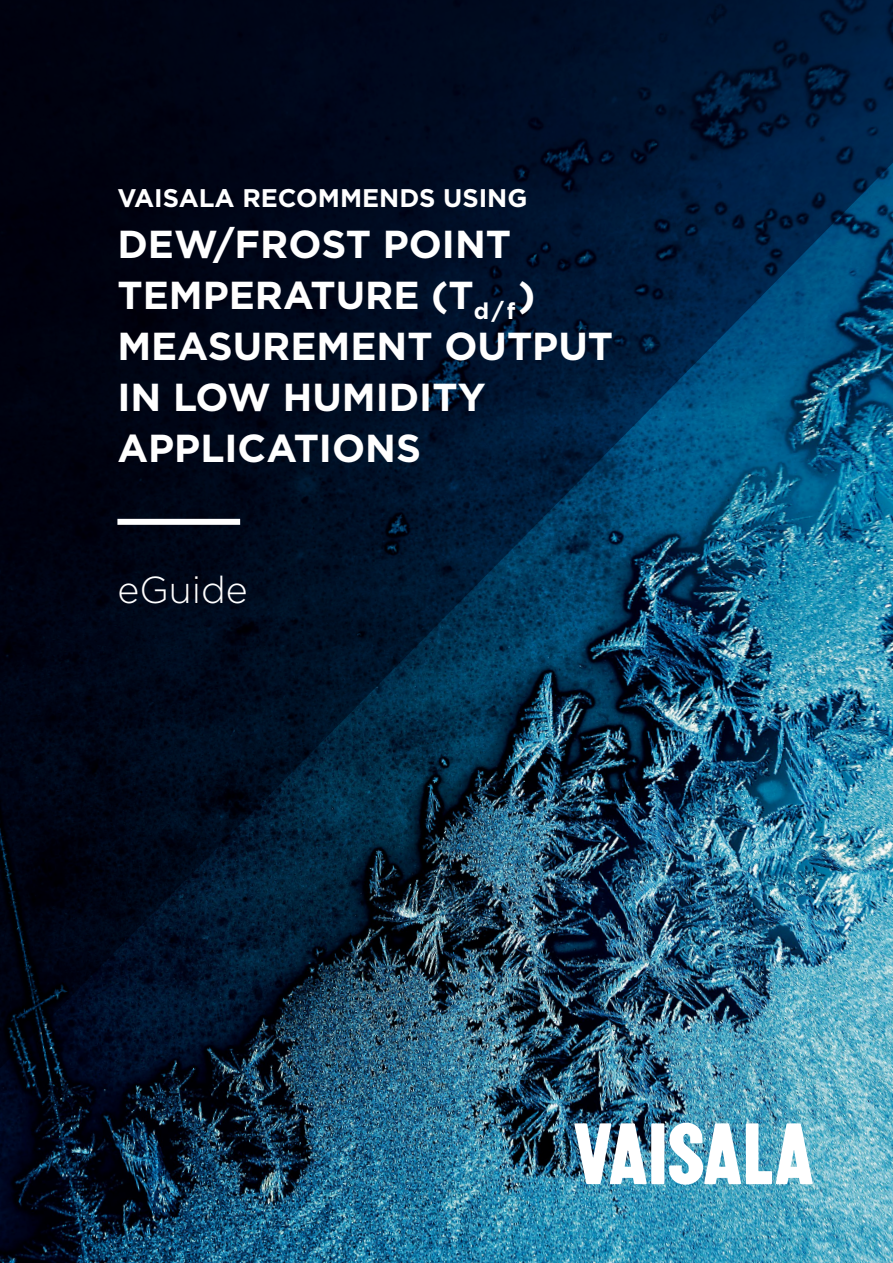
<style>
.page{position:relative;width:893px;height:1263px;background:#fff}
.page>*{position:absolute;margin:0;border:0;box-sizing:border-box;transform-origin:0 0}
.t1{font:700 39px/51px "Gotham";color:#fff}
.t2{font:300 37.5px "Gotham";color:#fff}
.t3{font:700 25.5px "Gotham";color:#fff}
</style>
<div class="page">
<img style="left:0;top:1073px;width:893px;height:190px">
<img style="left:0;top:0;width:893px;height:1073px">
<img style="left:574px;top:1121px;width:239px;height:64px">
<div style="left:117px;top:519px;width:123px;height:6px;background:#fff"></div>
<p class="t3" style="left:117px;top:181px;width:411px">VAISALA RECOMMENDS USING</p>
<p class="t1" style="left:117px;top:218px;width:497px">DEW/FROST POINT<br>TEMPERATURE (T<sub>d/f</sub>)<br>MEASUREMENT OUTPUT<br>IN LOW HUMIDITY<br>APPLICATIONS</p>
<p class="t2" style="left:117px;top:566px;width:132px">eGuide</p>
</div>
